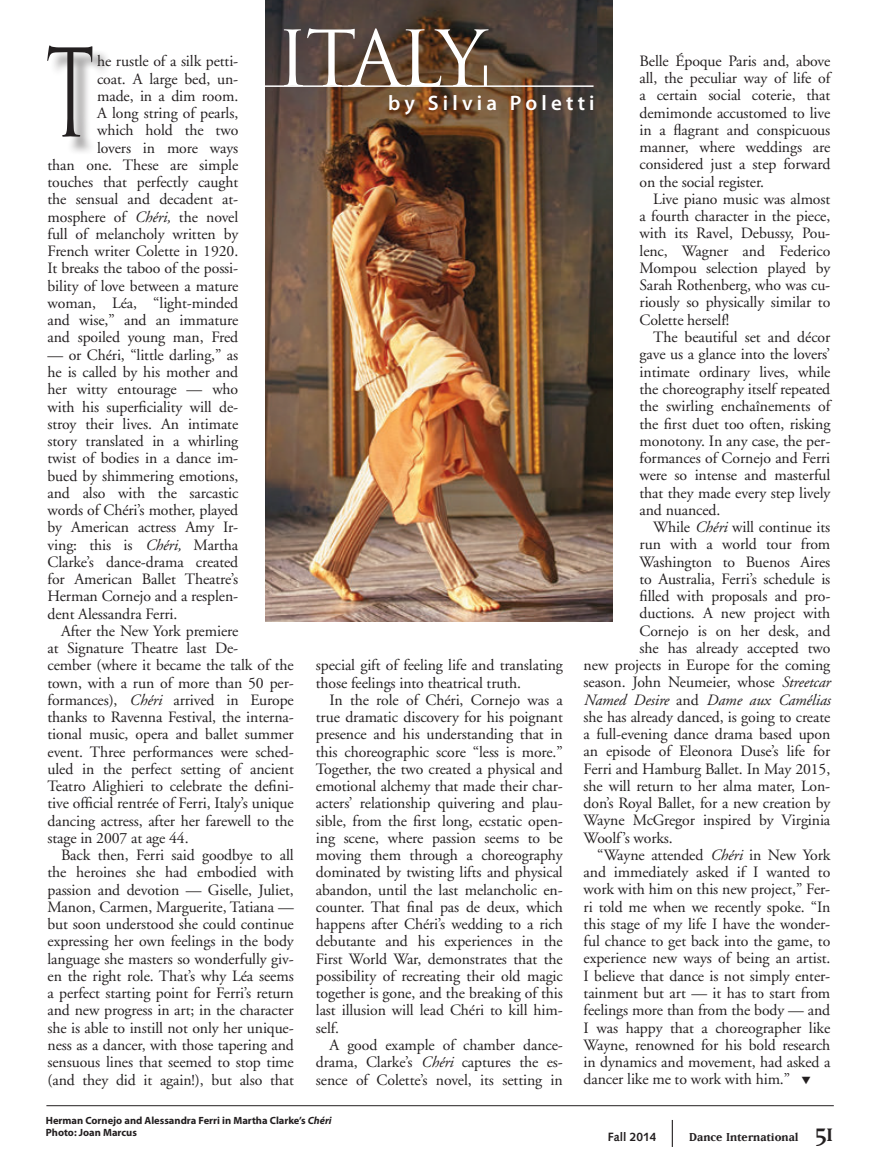
<style>
.page{position:relative;width:890px;height:1166px;background:#fff}
.page>*{position:absolute;margin:0;border:0;box-sizing:border-box;transform-origin:0 0}
.Initial_cap{font:118.5px "Trajan Pro";color:#231f20;scale:.6 1}
.Headline{font:75px "Trajan Pro";letter-spacing:-.07em;color:#fff}
.Report_byline{font:600 21px "Myriad Pro";letter-spacing:.2em;color:#fff}
.Body_Text{font:15.75px/17.2px "Adobe Garamond";letter-spacing:-.005em;color:#231f20;text-align:justify}
.Body_Text-2{font:italic 15.75px "Adobe Garamond";letter-spacing:-.005em;color:#231f20}
.t1{font:700 13.5px "Matrix";letter-spacing:.005em;color:#231f20}
.t2{font:700 12px "Syntax";color:#231f20}
.t3{font:700 10.5px "Myriad Pro";color:#231f20}
.s1{font-style:italic}
.s2{font-style:normal}
.s3{font-weight:400;font-size:30px}
</style>
<div class="page">
<svg style="left:671px;top:1120px;width:1px;height:26px"></svg>
<hr style="left:46px;top:1105px;width:787px;height:1px;background:#231f20">
<div style="left:49px;top:49px;width:62px;height:106px;background:#231f20;opacity:.5"></div>
<img style="left:265px;top:0;width:347px;height:622px">
<hr style="left:484px;top:65px;width:3px;height:21px;background:#fff">
<hr style="left:265px;top:85px;width:328px;height:2px;background:#fff">
<p class="Headline" style="left:276px;top:11px;width:211px">ITALY</p>
<p class="Initial_cap" style="left:46px;top:18px;width:83px">T</p>
<p class="Body_Text" style="left:639px;top:53px;width:192px">Belle Époque Paris and, above all, the peculiar way of life of a certain social coterie, that demimonde accustomed to live in a flagrant and conspicuous manner, where weddings are considered just a step forward on the social register.</p>
<p class="Body_Text" style="left:639px;top:191px;width:192px;text-indent:13px">Live piano music was almost a fourth character in the piece, with its Ravel, Debussy, Pou&shy;lenc, Wagner and Federico Mompou selection played by Sarah Rothenberg, who was cu&shy;riously so physically similar to Colette herself!</p>
<p class="Body_Text" style="left:639px;top:328px;width:192px;text-indent:13px">The beautiful set and décor gave us a glance into the lovers’ intimate ordinary lives, while the choreography itself repeated the swirling enchaînements of the first duet too often, risking monotony. In any case, the per&shy;formances of Cornejo and Ferri were so intense and masterful that they made every step lively and nuanced.</p>
<p class="Body_Text" style="left:653px;top:519px;width:179px">While <span class="s1">Chéri</span> will continue its</p>
<p class="Body_Text" style="left:639px;top:536px;width:192px">run with a world tour from</p>
<p class="Body_Text" style="left:639px;top:553px;width:192px">Washington to Buenos Aires</p>
<p class="Body_Text" style="left:639px;top:570px;width:192px">to Australia, Ferri’s schedule is</p>
<p class="Body_Text" style="left:639px;top:588px;width:192px">filled with proposals and pro-</p>
<p class="Body_Text" style="left:639px;top:605px;width:192px">ductions. A new project with</p>
<p class="Body_Text" style="left:639px;top:622px;width:192px">Cornejo is on her desk, and</p>
<p class="Body_Text" style="left:639px;top:639px;width:192px">she has already accepted two</p>
<p class="Body_Text" style="left:583px;top:657px;width:248px">new projects in Europe for the coming</p>
<p class="Body_Text" style="left:583px;top:674px;width:248px">season. John Neumeier, whose <span class="s1">Streetcar</span></p>
<p class="Body_Text-2" style="left:583px;top:691px;width:248px">Named Desire <span class="s2">and</span> Dame aux Camélias</p>
<p class="Body_Text" style="left:583px;top:708px;width:248px">she has already danced, is going to create</p>
<p class="Body_Text" style="left:583px;top:726px;width:248px">a full-evening dance drama based upon</p>
<p class="Body_Text" style="left:583px;top:743px;width:248px">an episode of Eleonora Duse’s life for</p>
<p class="Body_Text" style="left:583px;top:760px;width:248px">Ferri and Hamburg Ballet. In May 2015,</p>
<p class="Body_Text" style="left:583px;top:777px;width:248px">she will return to her alma mater, Lon-</p>
<p class="Body_Text" style="left:583px;top:794px;width:248px">don’s Royal Ballet, for a new creation by</p>
<p class="Body_Text" style="left:583px;top:812px;width:248px">Wayne McGregor inspired by Virginia</p>
<p class="Body_Text" style="left:583px;top:829px;width:91px">Woolf’s works.</p>
<p class="Body_Text" style="left:583px;top:846px;width:248px;text-indent:13px">“Wayne attended <span class="s1">Chéri</span> in New York and immediately asked if I wanted to work with him on this new project,” Fer&shy;ri told me when we recently spoke. “In this stage of my life I have the wonder&shy;ful chance to get back into the game, to experience new ways of being an artist.<br>I believe that dance is not simply enter&shy;tainment but art — it has to start from feelings more than from the body — and I was happy that a choreographer like Wayne, renowned for his bold research in dynamics and movement, had asked a dancer like me to work with him.” ▼</p>
<p class="Body_Text" style="left:48px;top:53px;width:192px;text-align:right">he rustle of a silk petti-<br>coat. A large bed, un-<br>made, in a dim room.<br>A long string of pearls,<br>which hold the two<br>lovers in more ways<br>than one. These are simple touches that perfectly caught the sensual and decadent at&shy;mosphere of <span class="s1">Chéri,</span> the novel full of melancholy written by<br>French writer Colette in 1920.<br>It breaks the taboo of the possi&shy;bility of love between a mature woman, Léa, “light-minded and wise,” and an immature and spoiled young man, Fred</p>
<p class="Body_Text" style="left:48px;top:346px;width:192px">— or Chéri, “little darling,” as he is called by his mother and her witty entourage — who with his superficiality will de&shy;stroy their lives. An intimate story translated in a whirling twist of bodies in a dance im&shy;bued by shimmering emotions, and also with the sarcastic words of Chéri’s mother, played by American actress Amy Ir&shy;ving: this is <span class="s1">Chéri,</span> Martha Clarke’s dance-drama created for American Ballet Theatre’s Herman Cornejo and a resplen&shy;dent Alessandra Ferri.</p>
<p class="Body_Text" style="left:48px;top:622px;width:248px;text-align:left;text-indent:14px">After the New York premiere<br>at Signature Theatre last De-<br>cember (where it became the talk of the town, with a run of more than 50 per&shy;formances), <span class="s1">Chéri</span> arrived in Europe thanks to Ravenna Festival, the interna&shy;tional music, opera and ballet summer event. Three performances were sched&shy;uled in the perfect setting of ancient Teatro Alighieri to celebrate the defini&shy;tive official rentrée of Ferri, Italy’s unique dancing actress, after her farewell to the stage in 2007 at age 44.</p>
<p class="Body_Text" style="left:48px;top:846px;width:248px;text-indent:13px">Back then, Ferri said goodbye to all the heroines she had embodied with passion and devotion — Giselle, Juliet, Manon, Carmen, Marguerite, Tatiana — but soon understood she could continue expressing her own feelings in the body language she masters so wonderfully giv&shy;en the right role. That’s why Léa seems a perfect starting point for Ferri’s return and new progress in art; in the character she is able to instill not only her unique&shy;ness as a dancer, with those tapering and sensuous lines that seemed to stop time (and they did it again!), but also that</p>
<p class="Report_byline" style="left:388px;top:89px;width:208px">by Silvia Poletti</p>
<p class="Body_Text" style="left:316px;top:657px;width:248px">special gift of feeling life and translating those feelings into theatrical truth.</p>
<p class="Body_Text" style="left:316px;top:691px;width:248px;text-indent:13px">In the role of Chéri, Cornejo was a true dramatic discovery for his poignant presence and his understanding that in this choreographic score “less is more.” Together, the two created a physical and emotional alchemy that made their char&shy;acters’ relationship quivering and plau&shy;sible, from the first long, ecstatic open&shy;ing scene, where passion seems to be moving them through a choreography dominated by twisting lifts and physical abandon, until the last melancholic en&shy;counter. That final pas de deux, which happens after Chéri’s wedding to a rich debutante and his experiences in the First World War, demonstrates that the possibility of recreating their old magic together is gone, and the breaking of this last illusion will lead Chéri to kill him&shy;self.</p>
<p class="Body_Text" style="left:316px;top:1036px;width:248px;text-indent:13px">A good example of chamber dance&shy;drama, Clarke’s <span class="s1">Chéri</span> captures the es&shy;sence of Colette’s novel, its setting in</p>
<p class="t3" style="left:46px;top:1113px;width:287px">Herman Cornejo and Alessandra Ferri in Martha Clarke’s <span class="s1">Chéri</span></p>
<p class="t3" style="left:46px;top:1125px;width:92px">Photo: Joan Marcus</p>
<p class="t2" style="left:607px;top:1129px;width:50px">Fall 2014</p>
<p class="t1" style="left:689px;top:1129px;width:146px">Dance International <span class="s3">51</span></p>
</div>
